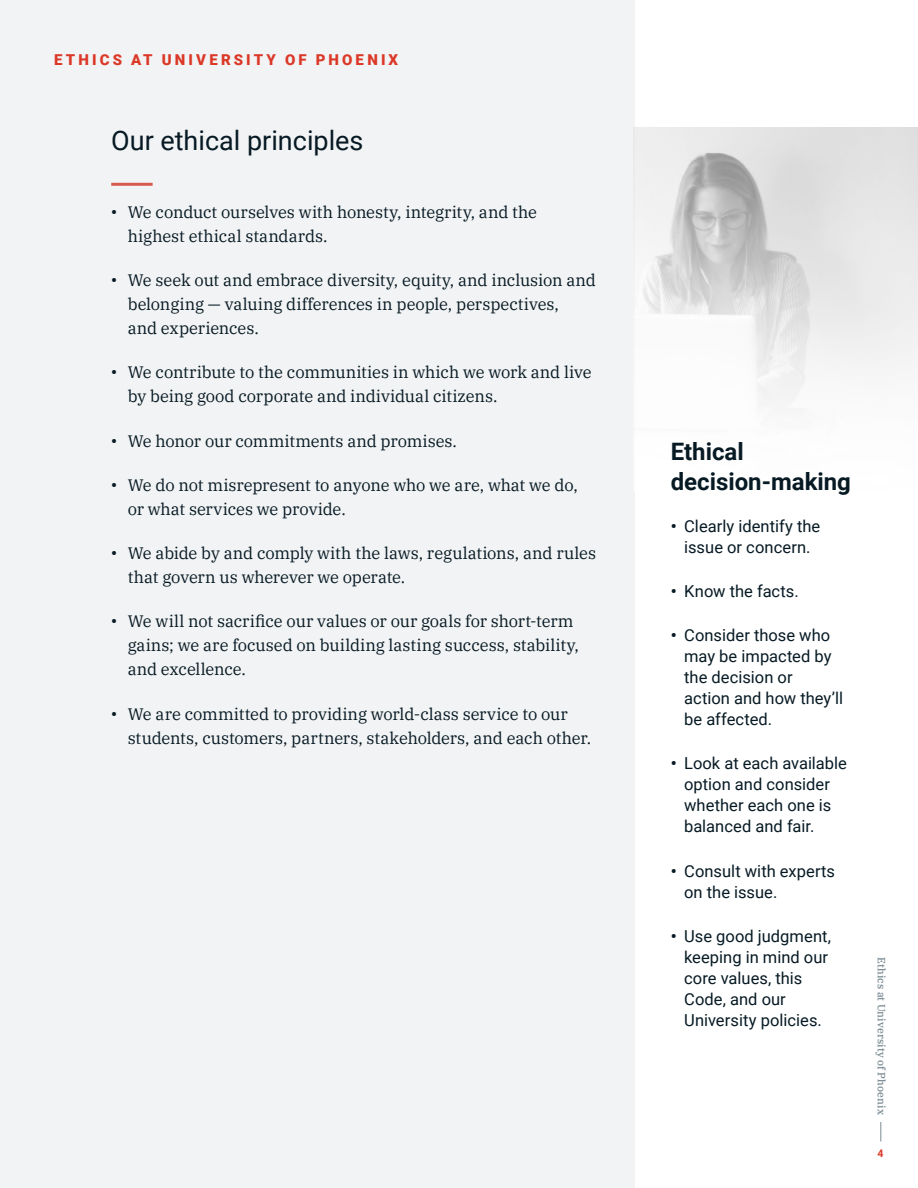
<style>
.page{position:relative;width:918px;height:1188px;background:#fff}
.page>*{position:absolute;margin:0;border:0;box-sizing:border-box;transform-origin:0 0}
.t1{font:27px "Roboto";color:#071a24}
.t2{font:700 24px/30px "Roboto";color:#071a24}
.t3{font:16.5px/24px "IBM Plex Serif";letter-spacing:-.005em;color:#071a24}
.t4{font:16.5px/21px "Roboto";color:#071a24}
.t5{font:900 15px "Roboto";letter-spacing:.21em;color:#db3827}
.t6{font:500 10.5px "IBM Plex Serif";letter-spacing:.01em;color:#7a8a92}
.t7{font:700 10.5px "Roboto";color:#db3827}
.s1{font-family:"Roboto";font-weight:700}
.s2{font-weight:700}
</style>
<div class="page">
<svg style="left:880px;top:1122px;width:1px;height:20px"></svg>
<div style="left:0;top:0;width:634px;height:1188px;background:#f2f3f4"></div>
<hr style="left:111px;top:183px;width:42px;height:3px;background:#db3827">
<img style="left:634px;top:128px;width:283px;height:302px">
<p class="t5" style="left:54px;top:49px;width:345px">ETHICS AT UNIVERSITY OF PHOENIX</p>
<h1 class="t1" style="left:111px;top:122px;width:254px">Our ethical principles</h1>
<p class="t3" style="left:128px;top:199px;width:411px;text-indent:-16px"><span class="s1">•</span> We conduct ourselves with honesty, integrity, and the highest ethical standards.</p>
<p class="t3" style="left:128px;top:267px;width:470px;text-indent:-16px"><span class="s1">•</span> We seek out and embrace diversity, equity, and inclusion and belonging — valuing differences in people, perspectives,<br>and experiences.</p>
<p class="t3" style="left:128px;top:359px;width:466px;text-indent:-16px"><span class="s1">•</span> We contribute to the communities in which we work and live by being good corporate and individual citizens.</p>
<p class="t3" style="left:111px;top:427px;width:347px"><span class="s1">•</span> We honor our commitments and promises.</p>
<p class="t3" style="left:128px;top:472px;width:452px;text-indent:-16px"><span class="s1">•</span> We do not misrepresent to anyone who we are, what we do, or what services we provide.</p>
<p class="t3" style="left:128px;top:540px;width:470px;text-indent:-16px"><span class="s1">•</span> We abide by and comply with the laws, regulations, and rules that govern us wherever we operate.</p>
<p class="t3" style="left:128px;top:608px;width:453px;text-indent:-16px"><span class="s1">•</span> We will not sacrifice our values or our goals for short-term gains; we are focused on building lasting success, stability, and excellence.</p>
<p class="t3" style="left:128px;top:700px;width:465px;text-indent:-16px"><span class="s1">•</span> We are committed to providing world-class service to our students, customers, partners, stakeholders, and each other.</p>
<h2 class="t2" style="left:671px;top:436px;width:182px">Ethical decision-making</h2>
<p class="t4" style="left:671px;top:515px;width:151px;text-align:center"><span class="s2">•</span> Clearly identify the issue or concern.</p>
<p class="t4" style="left:671px;top:580px;width:130px"><span class="s2">•</span> Know the facts.</p>
<p class="t4" style="left:684px;top:624px;width:160px;text-indent:-13px"><span class="s2">•</span> Consider those who may be impacted by the decision or<br>action and how they’ll be affected.</p>
<p class="t4" style="left:684px;top:752px;width:164px;text-indent:-13px"><span class="s2">•</span> Look at each available option and consider whether each one is balanced and fair.</p>
<p class="t4" style="left:684px;top:860px;width:152px;text-indent:-13px"><span class="s2">•</span> Consult with experts on the issue.</p>
<p class="t4" style="left:684px;top:925px;width:148px;text-indent:-13px"><span class="s2">•</span> Use good judgment, keeping in mind our core values, this<br>Code, and our<br>University policies.</p>
<p class="t6" style="left:890px;top:957px;width:160px;rotate:90deg">Ethics at University of Phoenix</p>
<p class="t7" style="left:878px;top:1146px;width:8px">4</p>
</div>
